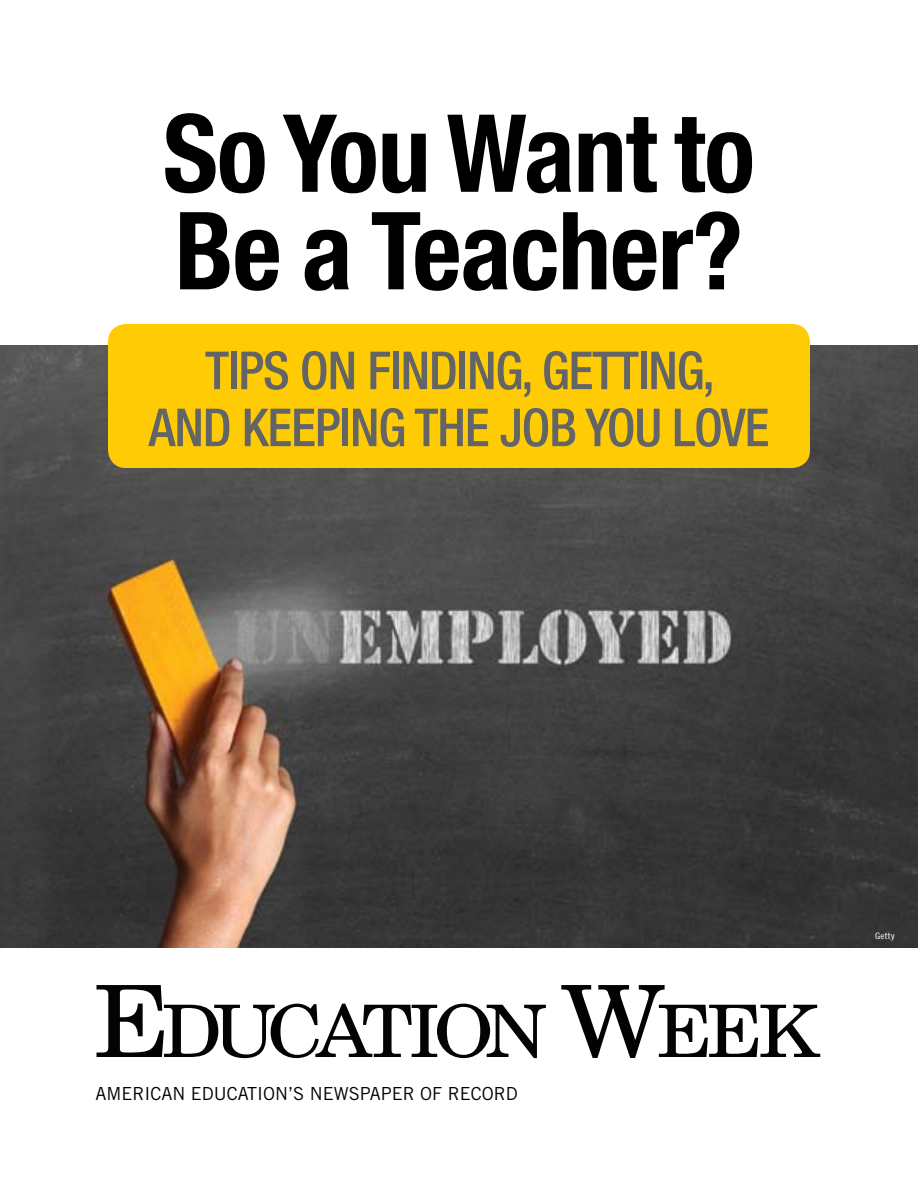
<style>
.page{position:relative;width:918px;height:1188px;background:#fff}
.page>*{position:absolute;margin:0;border:0;box-sizing:border-box;transform-origin:0 0}
.t1{font:700 condensed 108px/97.5px "Helvetica Neue";letter-spacing:-.01em;color:#000}
.t2{font:500 condensed 52.5px/57px "Helvetica Neue";letter-spacing:-.02em;color:#636466;text-align:center}
.t3{font:18px "Trade Gothic";color:#000}
.t4{font:9px "Trade Gothic Cond Eighteen";letter-spacing:.025em;color:#fff;scale:1.15 1}
</style>
<div class="page">
<svg style="left:97px;top:985px;width:723px;height:73px"></svg>
<img style="left:0;top:346px;width:918px;height:602px">
<div style="left:108px;top:324px;width:702px;height:144px;background:#ffcb05;border-radius:18px"></div>
<h1 class="t1" style="left:163px;top:103px;width:594px">So You Want to<br>Be a Teacher?</h1>
<p class="t2" style="left:149px;top:341px;width:622px">TIPS ON FINDING, GETTING,<br>AND KEEPING THE JOB YOU LOVE</p>
<p class="t3" style="left:95px;top:1082px;width:424px">AMERICAN EDUCATION’S NEWSPAPER OF RECORD</p>
<p class="t4" style="left:875px;top:930px;width:18px">Getty</p>
</div>
